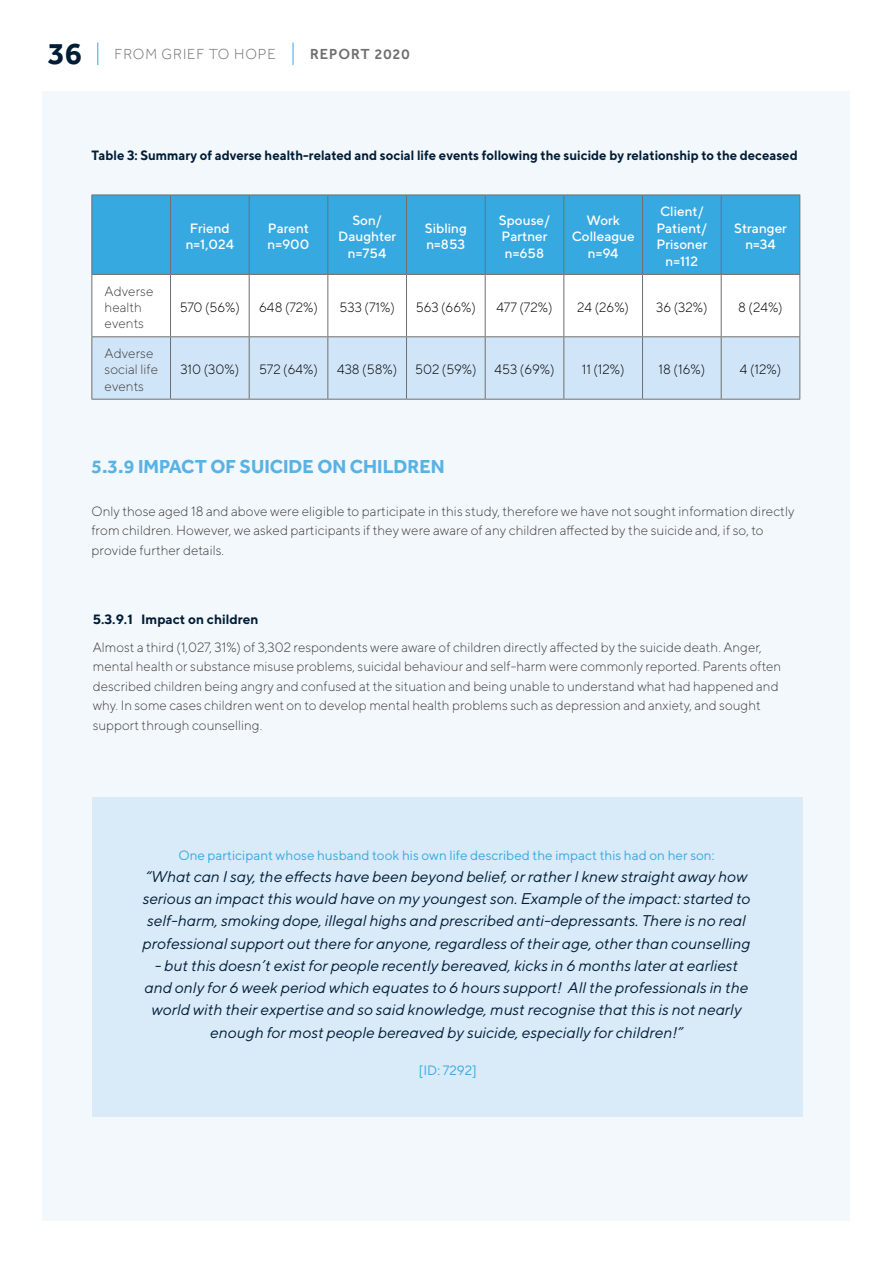
<style>
.page{position:relative;width:893px;height:1263px;background:#fff}
.page>*{position:absolute;margin:0;border:0;box-sizing:border-box;transform-origin:0 0}
.t1{font:700 19.5px "Effra";color:#59b2e4}
.t2{font:italic 15.45px/22.2px "TT Norms";color:#001d36;text-align:center}
.t3{font:300 15px "Effra";letter-spacing:.06em;color:#706f6f}
.t4{font:500 15px "Effra";letter-spacing:.06em;color:#706f6f}
.t5{font:300 13.5px/19.5px "TT Norms";color:#3c3c3b}
.t6{font:500 13.5px/16.5px "TT Norms";color:#fff;text-align:center}
.t7{font:300 13.5px "TT Norms";color:#000}
.t8{font:700 13.5px "TT Norms";color:#001d36;scale:.96 1}
.t9{font:13.5px "TT Norms";color:#36a9e1}
.t10{font:700 13.5px "TT Norms";color:#001d36}
.s1{font-weight:700;font-size:31.5px;color:#001d36}
</style>
<div class="page">
<svg style="left:97px;top:43px;width:1px;height:22px"></svg>
<svg style="left:293px;top:43px;width:1px;height:22px"></svg>
<div style="left:43px;top:91px;width:807px;height:1129px;background:#f3f8fd"></div>
<div style="left:92px;top:196px;width:707px;height:78px;background:#36a9e1"></div>
<svg style="left:92px;top:275px;width:707px;height:124px"></svg>
<hr style="left:91px;top:195px;width:80px;height:1px;background:#706f6f">
<hr style="left:91px;top:195px;width:1px;height:79px;background:#706f6f">
<hr style="left:171px;top:195px;width:78px;height:1px;background:#706f6f">
<hr style="left:170px;top:195px;width:1px;height:79px;background:#706f6f">
<hr style="left:249px;top:195px;width:79px;height:1px;background:#706f6f">
<hr style="left:249px;top:195px;width:1px;height:79px;background:#706f6f">
<hr style="left:328px;top:195px;width:78px;height:1px;background:#706f6f">
<hr style="left:327px;top:195px;width:1px;height:79px;background:#706f6f">
<hr style="left:406px;top:195px;width:79px;height:1px;background:#706f6f">
<hr style="left:406px;top:195px;width:1px;height:79px;background:#706f6f">
<hr style="left:485px;top:195px;width:79px;height:1px;background:#706f6f">
<hr style="left:485px;top:195px;width:1px;height:79px;background:#706f6f">
<hr style="left:564px;top:195px;width:78px;height:1px;background:#706f6f">
<hr style="left:563px;top:195px;width:1px;height:79px;background:#706f6f">
<hr style="left:642px;top:195px;width:79px;height:1px;background:#706f6f">
<hr style="left:642px;top:195px;width:1px;height:79px;background:#706f6f">
<hr style="left:721px;top:195px;width:79px;height:1px;background:#706f6f">
<hr style="left:721px;top:195px;width:1px;height:79px;background:#706f6f">
<hr style="left:799px;top:195px;width:1px;height:79px;background:#706f6f">
<hr style="left:91px;top:274px;width:80px;height:1px;background:#706f6f">
<hr style="left:91px;top:275px;width:1px;height:61px;background:#706f6f">
<hr style="left:171px;top:274px;width:78px;height:1px;background:#706f6f">
<hr style="left:170px;top:275px;width:1px;height:61px;background:#706f6f">
<hr style="left:249px;top:274px;width:79px;height:1px;background:#706f6f">
<hr style="left:249px;top:275px;width:1px;height:61px;background:#706f6f">
<hr style="left:328px;top:274px;width:78px;height:1px;background:#706f6f">
<hr style="left:327px;top:275px;width:1px;height:61px;background:#706f6f">
<hr style="left:406px;top:274px;width:79px;height:1px;background:#706f6f">
<hr style="left:406px;top:275px;width:1px;height:61px;background:#706f6f">
<hr style="left:485px;top:274px;width:79px;height:1px;background:#706f6f">
<hr style="left:485px;top:275px;width:1px;height:61px;background:#706f6f">
<hr style="left:564px;top:274px;width:78px;height:1px;background:#706f6f">
<hr style="left:563px;top:275px;width:1px;height:61px;background:#706f6f">
<hr style="left:642px;top:274px;width:79px;height:1px;background:#706f6f">
<hr style="left:642px;top:275px;width:1px;height:61px;background:#706f6f">
<hr style="left:721px;top:274px;width:79px;height:1px;background:#706f6f">
<hr style="left:721px;top:275px;width:1px;height:61px;background:#706f6f">
<hr style="left:799px;top:275px;width:1px;height:61px;background:#706f6f">
<hr style="left:91px;top:336px;width:80px;height:1px;background:#706f6f">
<hr style="left:91px;top:337px;width:1px;height:62px;background:#706f6f">
<hr style="left:171px;top:336px;width:78px;height:1px;background:#706f6f">
<hr style="left:170px;top:337px;width:1px;height:62px;background:#706f6f">
<hr style="left:249px;top:336px;width:79px;height:1px;background:#706f6f">
<hr style="left:249px;top:337px;width:1px;height:62px;background:#706f6f">
<hr style="left:328px;top:336px;width:78px;height:1px;background:#706f6f">
<hr style="left:327px;top:337px;width:1px;height:62px;background:#706f6f">
<hr style="left:406px;top:336px;width:79px;height:1px;background:#706f6f">
<hr style="left:406px;top:337px;width:1px;height:62px;background:#706f6f">
<hr style="left:485px;top:336px;width:79px;height:1px;background:#706f6f">
<hr style="left:485px;top:337px;width:1px;height:62px;background:#706f6f">
<hr style="left:564px;top:336px;width:78px;height:1px;background:#706f6f">
<hr style="left:563px;top:337px;width:1px;height:62px;background:#706f6f">
<hr style="left:642px;top:336px;width:79px;height:1px;background:#706f6f">
<hr style="left:642px;top:337px;width:1px;height:62px;background:#706f6f">
<hr style="left:721px;top:336px;width:79px;height:1px;background:#706f6f">
<hr style="left:721px;top:337px;width:1px;height:62px;background:#706f6f">
<hr style="left:799px;top:337px;width:1px;height:62px;background:#706f6f">
<hr style="left:91px;top:399px;width:80px;height:1px;background:#706f6f">
<hr style="left:171px;top:399px;width:78px;height:1px;background:#706f6f">
<hr style="left:249px;top:399px;width:79px;height:1px;background:#706f6f">
<hr style="left:328px;top:399px;width:78px;height:1px;background:#706f6f">
<hr style="left:406px;top:399px;width:79px;height:1px;background:#706f6f">
<hr style="left:485px;top:399px;width:79px;height:1px;background:#706f6f">
<hr style="left:564px;top:399px;width:78px;height:1px;background:#706f6f">
<hr style="left:642px;top:399px;width:79px;height:1px;background:#706f6f">
<hr style="left:721px;top:399px;width:79px;height:1px;background:#706f6f">
<div style="left:93px;top:797px;width:710px;height:319px;background:#d9eaf9"></div>
<p class="t3" style="left:48px;top:45px;width:230px"><span class="s1">36</span> FROM GRIEF TO HOPE</p>
<p class="t4" style="left:310px;top:45px;width:101px">REPORT 2020</p>
<p class="t8" style="left:91px;top:147px;width:737px">Table 3: Summary of adverse health-related and social life events following the suicide by relationship to the deceased</p>
<p class="t5" style="left:105px;top:283px;width:50px;line-height:16.2px">Adverse health events</p>
<p class="t5" style="left:105px;top:345px;width:55px;line-height:16.2px">Adverse social life events</p>
<p class="t6" style="left:186px;top:220px;width:50px">Friend n=1,024</p>
<p class="t6" style="left:268px;top:220px;width:43px;text-align:left">Parent n=900</p>
<p class="t6" style="left:338px;top:211px;width:60px">Son/<br>Daughter n=754</p>
<p class="t6" style="left:425px;top:220px;width:44px;text-align:left">Sibling n=853</p>
<p class="t6" style="left:499px;top:211px;width:53px;text-align:left">Spouse/<br>Partner n=658</p>
<p class="t6" style="left:572px;top:211px;width:65px">Work<br>Colleague n=94</p>
<p class="t6" style="left:656px;top:203px;width:53px">Client/<br>Patient/<br>Prisoner n=112</p>
<p class="t6" style="left:734px;top:220px;width:54px">Stranger n=34</p>
<p class="t7" style="left:180px;top:299px;width:62px">570 (56%)</p>
<p class="t7" style="left:259px;top:299px;width:60px">648 (72%)</p>
<p class="t7" style="left:340px;top:299px;width:57px">533 (71%)</p>
<p class="t7" style="left:416px;top:299px;width:61px">563 (66%)</p>
<p class="t7" style="left:497px;top:299px;width:57px">477 (72%)</p>
<p class="t7" style="left:577px;top:299px;width:53px">24 (26%)</p>
<p class="t7" style="left:656px;top:299px;width:53px">36 (32%)</p>
<p class="t7" style="left:738px;top:299px;width:46px">8 (24%)</p>
<p class="t7" style="left:180px;top:361px;width:60px">310 (30%)</p>
<p class="t7" style="left:259px;top:361px;width:60px">572 (64%)</p>
<p class="t7" style="left:337px;top:361px;width:62px">438 (58%)</p>
<p class="t7" style="left:415px;top:361px;width:63px">502 (59%)</p>
<p class="t7" style="left:494px;top:361px;width:62px">453 (69%)</p>
<p class="t7" style="left:582px;top:361px;width:44px">11 (12%)</p>
<p class="t7" style="left:659px;top:361px;width:48px">18 (16%)</p>
<p class="t7" style="left:740px;top:361px;width:43px">4 (12%)</p>
<h1 class="t1" style="left:91px;top:454px;width:355px">5.3.9 IMPACT OF SUICIDE ON CHILDREN</h1>
<p class="t5" style="left:91px;top:501px;width:705px">Only those aged 18 and above were eligible to participate in this study, therefore we have not sought information directly from children. However, we asked participants if they were aware of any children affected by the suicide and, if so, to provide further details.</p>
<p class="t10" style="left:93px;top:610px;width:167px">5.3.9.1 Impact on children</p>
<p class="t5" style="left:93px;top:637px;width:690px">Almost a third (1,027, 31%) of 3,302 respondents were aware of children directly affected by the suicide death. Anger, mental health or substance misuse problems, suicidal behaviour and self-harm were commonly reported. Parents often described children being angry and confused at the situation and being unable to understand what had happened and why. In some cases children went on to develop mental health problems such as depression and anxiety, and sought support through counselling.</p>
<p class="t9" style="left:178px;top:847px;width:538px">One participant whose husband took his own life described the impact this had on her son:</p>
<p class="t2" style="left:143px;top:865px;width:609px">“What can I say, the effects have been beyond belief, or rather I knew straight away how serious an impact this would have on my youngest son. Example of the impact: started to self-harm, smoking dope, illegal highs and prescribed anti-depressants. There is no real professional support out there for anyone, regardless of their age, other than counselling</p>
<p class="t2" style="left:145px;top:954px;width:605px">- but this doesn’t exist for people recently bereaved, kicks in 6 months later at earliest and only for 6 week period which equates to 6 hours support! All the professionals in the world with their expertise and so said knowledge, must recognise that this is not nearly enough for most people bereaved by suicide, especially for children!”</p>
<p class="t9" style="left:419px;top:1062px;width:59px">[ID: 7292]</p>
</div>
